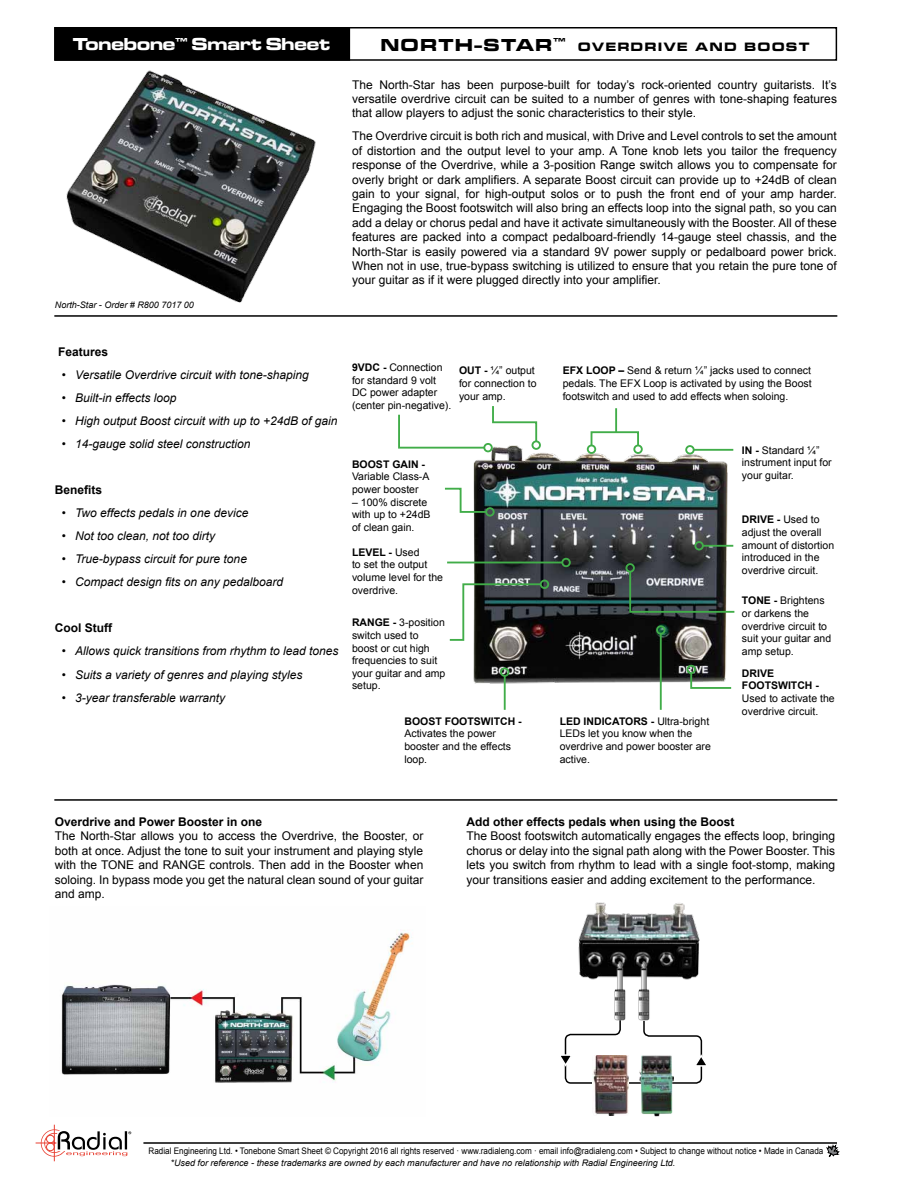
<style>
.page{position:relative;width:918px;height:1188px;background:#fff}
.page>*{position:absolute;margin:0;border:0;box-sizing:border-box;transform-origin:0 0}
.t1{font:18px "Microgramma D Bold Exte";color:#fff}
.t2{font:12.6px "Microgramma D Bold Exte";letter-spacing:.145em;color:#000}
.t3{font:12px/14.4px "Arial";color:#000;text-align:justify}
.t4{font:italic 12px "Arial";color:#000}
.t5{font:700 12px "Arial";color:#000}
.t6{font:10.5px/12.6px "Arial";color:#000}
.t7{font:700 10.5px/12.6px "Arial";color:#000}
.t8{font:9px "Arial";color:#000;scale:.9 1}
.t9{font:italic 9px "Arial";color:#000}
.s1{font-size:18px}
.s2{font-weight:700}
</style>
<div class="page">
<hr style="left:143px;top:1142px;width:694px;height:2px;background:#000">
<hr style="left:54px;top:1125px;width:1px;height:36px;background:#e84032">
<svg style="left:36px;top:1129px;width:95px;height:28px"></svg>
<svg style="left:827px;top:1145px;width:12px;height:12px"></svg>
<div style="left:54px;top:27px;width:783px;height:34px;border:2px solid #000"></div>
<div style="left:55px;top:28px;width:294px;height:32px;background:#000"></div>
<div style="left:54px;top:27px;width:296px;height:34px;border:2px solid #000"></div>
<img style="left:578px;top:902px;width:122px;height:78px">
<img style="left:594px;top:1084px;width:35px;height:31px">
<img style="left:641px;top:1084px;width:32px;height:32px">
<svg style="left:561px;top:1022px;width:145px;height:62px"></svg>
<img style="left:613px;top:959px;width:15px;height:63px">
<img style="left:636px;top:959px;width:15px;height:63px">
<img style="left:463px;top:437px;width:269px;height:253px">
<img style="left:54px;top:44px;width:314px;height:259px">
<hr style="left:54px;top:315px;width:783px;height:2px;background:#000">
<hr style="left:54px;top:799px;width:783px;height:2px;background:#000">
<div style="left:532px;top:440px;width:9px;height:10px;border:2px solid #41ad49;border-radius:50%"></div>
<svg style="left:398px;top:406px;width:140px;height:44px"></svg>
<div style="left:483px;top:443px;width:10px;height:9px;border:2px solid #41ad49;border-radius:50%"></div>
<div style="left:591px;top:431px;width:48px;height:15px;border:2px solid #41ad49"></div>
<div style="left:633px;top:445px;width:10px;height:9px;border:2px solid #41ad49;border-radius:50%"></div>
<div style="left:587px;top:445px;width:9px;height:9px;border:2px solid #41ad49;border-radius:50%"></div>
<hr style="left:615px;top:408px;width:2px;height:24px;background:#41ad49">
<hr style="left:694px;top:449px;width:39px;height:2px;background:#41ad49">
<div style="left:685px;top:445px;width:10px;height:10px;border:2px solid #41ad49;border-radius:50%"></div>
<hr style="left:703px;top:545px;width:30px;height:2px;background:#41ad49">
<div style="left:694px;top:541px;width:10px;height:9px;border:2px solid #41ad49;border-radius:50%"></div>
<svg style="left:628px;top:570px;width:107px;height:44px;background:#515e5e"></svg>
<div style="left:625px;top:563px;width:10px;height:10px;border:2px solid #41ad49;border-radius:50%"></div>
<svg style="left:689px;top:671px;width:43px;height:19px"></svg>
<div style="left:687px;top:665px;width:9px;height:9px;border:2px solid #41ad49;border-radius:50%"></div>
<hr style="left:660px;top:634px;width:2px;height:76px;background:#41ad49">
<div style="left:656px;top:625px;width:9px;height:10px;border:2px solid #41ad49;border-radius:50%"></div>
<hr style="left:504px;top:676px;width:2px;height:34px;background:#41ad49">
<div style="left:500px;top:667px;width:9px;height:10px;border:2px solid #41ad49;border-radius:50%"></div>
<svg style="left:449px;top:582px;width:94px;height:60px"></svg>
<div style="left:540px;top:580px;width:9px;height:9px;border:2px solid #41ad49;border-radius:50%"></div>
<hr style="left:447px;top:562px;width:115px;height:1px;background:#41ad49">
<div style="left:561px;top:558px;width:10px;height:9px;border:2px solid #41ad49;border-radius:50%"></div>
<svg style="left:445px;top:487px;width:43px;height:27px"></svg>
<div style="left:485px;top:507px;width:10px;height:10px;border:2px solid #41ad49;border-radius:50%"></div>
<img style="left:61px;top:930px;width:352px;height:153px">
<h1 class="t1" style="left:73px;top:31px;width:258px">Tonebone<sup>±</sup> Smart Sheet</h1>
<p class="t9" style="left:55px;top:299px;width:141px">North-Star - Order # R800 7017 00</p>
<p class="t2" style="left:381px;top:38px;width:430px"><span class="s1">NORTH-STAR</span><sup>±</sup> OVERDRIVE AND BOOST</p>
<p class="t3" style="left:352px;top:77px;width:486px">The North-Star has been purpose-built for today’s rock-oriented country guitarists. It’s versatile overdrive circuit can be suited to a number of genres with tone-shaping features that allow players to adjust the sonic characteristics to their style.</p>
<p class="t3" style="left:352px;top:129px;width:486px">The Overdrive circuit is both rich and musical, with Drive and Level controls to set the amount of distortion and the output level to your amp. A Tone knob lets you tailor the frequency response of the Overdrive, while a 3-position Range switch allows you to compensate for overly bright or dark amplifiers. A separate Boost circuit can provide up to +24dB of clean gain to your signal, for high-output solos or to push the front end of your amp harder.<br>Engaging the Boost footswitch will also bring an effects loop into the signal path, so you can add a delay or chorus pedal and have it activate simultaneously with the Booster. All of these features are packed into a compact pedalboard-friendly 14-gauge steel chassis, and the North-Star is easily powered via a standard 9V power supply or pedalboard power brick.<br>When not in use, true-bypass switching is utilized to ensure that you retain the pure tone of your guitar as if it were plugged directly into your amplifier.</p>
<p class="t5" style="left:58px;top:344px;width:52px">Features</p>
<p class="t4" style="left:62px;top:367px;width:249px">• Versatile Overdrive circuit with tone-shaping</p>
<p class="t4" style="left:62px;top:390px;width:116px">• Built-in effects loop</p>
<p class="t4" style="left:62px;top:413px;width:277px">• High output Boost circuit with up to +24dB of gain</p>
<p class="t4" style="left:62px;top:436px;width:190px">• 14-gauge solid steel construction</p>
<p class="t5" style="left:55px;top:482px;width:49px">Benefits</p>
<p class="t4" style="left:62px;top:505px;width:188px">• Two effects pedals in one device</p>
<p class="t4" style="left:62px;top:528px;width:155px">• Not too clean, not too dirty</p>
<p class="t4" style="left:62px;top:551px;width:187px">• True-bypass circuit for pure tone</p>
<p class="t4" style="left:62px;top:574px;width:223px">• Compact design fits on any pedalboard</p>
<p class="t5" style="left:55px;top:620px;width:59px">Cool Stuff</p>
<p class="t4" style="left:62px;top:644px;width:278px">• Allows quick transitions from rhythm to lead tones</p>
<p class="t4" style="left:62px;top:667px;width:242px">• Suits a variety of genres and playing styles</p>
<p class="t4" style="left:62px;top:690px;width:165px">• 3-year transferable warranty</p>
<p class="t6" style="left:352px;top:361px;width:101px"><span class="s2">9VDC -</span> Connection for standard 9 volt<br>DC power adapter (center pin-negative).</p>
<p class="t6" style="left:459px;top:364px;width:79px"><span class="s2">OUT -</span> ¼” output for connection to your amp.</p>
<p class="t6" style="left:563px;top:364px;width:251px;text-align:justify"><span class="s2">EFX LOOP –</span> Send &amp; return ¼” jacks used to connect pedals. The EFX Loop is activated by using the Boost footswitch and used to add effects when soloing.</p>
<p class="t7" style="left:352px;top:458px;width:74px">BOOST GAIN -</p>
<p class="t6" style="left:352px;top:470px;width:79px">Variable Class-A power booster</p>
<p class="t6" style="left:352px;top:496px;width:80px">– 100% discrete with up to +24dB of clean gain.</p>
<p class="t6" style="left:352px;top:546px;width:93px"><span class="s2">LEVEL -</span> Used<br>to set the output volume level for the overdrive.</p>
<p class="t6" style="left:352px;top:617px;width:95px"><span class="s2">RANGE -</span> 3-position switch used to boost or cut high frequencies to suit your guitar and amp setup.</p>
<p class="t7" style="left:404px;top:715px;width:119px">BOOST FOOTSWITCH -</p>
<p class="t6" style="left:404px;top:727px;width:108px">Activates the power booster and the effects loop.</p>
<p class="t6" style="left:560px;top:715px;width:153px"><span class="s2">LED INDICATORS -</span> Ultra-bright<br>LEDs let you know when the overdrive and power booster are active.</p>
<p class="t6" style="left:742px;top:444px;width:91px"><span class="s2">IN -</span> Standard ¼” instrument input for your guitar.</p>
<p class="t6" style="left:742px;top:513px;width:94px"><span class="s2">DRIVE -</span> Used to adjust the overall amount of distortion introduced in the overdrive circuit.</p>
<p class="t6" style="left:742px;top:594px;width:91px"><span class="s2">TONE -</span> Brightens or darkens the overdrive circuit to suit your guitar and amp setup.</p>
<p class="t7" style="left:742px;top:667px;width:78px">DRIVE<br>FOOTSWITCH -</p>
<p class="t6" style="left:742px;top:692px;width:94px">Used to activate the overdrive circuit.</p>
<p class="t5" style="left:55px;top:814px;width:209px">Overdrive and Power Booster in one</p>
<p class="t3" style="left:55px;top:829px;width:370px">The North-Star allows you to access the Overdrive, the Booster, or both at once. Adjust the tone to suit your instrument and playing style with the TONE and RANGE controls. Then add in the Booster when soloing. In bypass mode you get the natural clean sound of your guitar and amp.</p>
<p class="t5" style="left:467px;top:814px;width:270px">Add other effects pedals when using the Boost</p>
<p class="t3" style="left:467px;top:829px;width:370px">The Boost footswitch automatically engages the effects loop, bringing chorus or delay into the signal path along with the Power Booster. This lets you switch from rhythm to lead with a single foot-stomp, making your transitions easier and adding excitement to the performance.</p>
<p class="t8" style="left:149px;top:1145px;width:751px">Radial Engineering Ltd. • Tonebone Smart Sheet © Copyright 2016 all rights reserved · www.radialeng.com · email info@radialeng.com • Subject to change without notice • Made in Canada</p>
<p class="t9" style="left:171px;top:1157px;width:506px">*Used for reference - these trademarks are owned by each manufacturer and have no relationship with Radial Engineering Ltd.</p>
</div>
